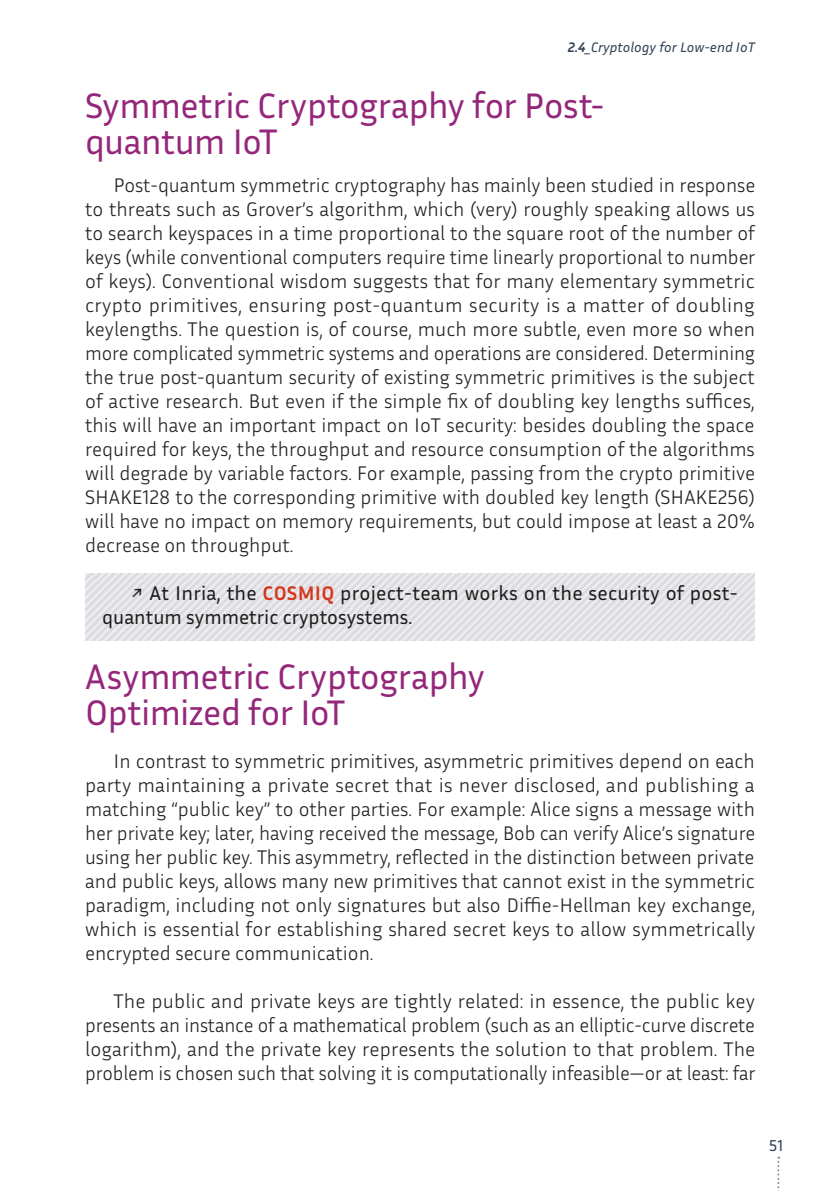
<style>
.page{position:relative;width:840px;height:1191px;background:#fff}
.page>*{position:absolute;margin:0;border:0;box-sizing:border-box;transform-origin:0 0}
.t1{font:36px/36px "Inria Sans";letter-spacing:-.01em;color:#95277b}
.t2{font:300 20px/24px "Inria Sans";color:#231f20;text-align:justify}
.t3{font:20px/24px "Inria Sans";letter-spacing:.01em;color:#231f20}
.t4{font:16px "Inria Sans";color:#304055}
.t5{font:italic 14px "Inria Sans";color:#304055}
.s1{font-weight:700}
.s2{font-weight:700;color:#ef3e22}
</style>
<div class="page">
<svg style="left:777px;top:1157px;width:1px;height:34px"></svg>
<div style="left:85px;top:574px;width:669px;height:67px;background:#e5e5e8"></div>
<p class="t5" style="left:567px;top:38px;width:188px"><span class="s1">2.4_</span>Cryptology for Low-end IoT</p>
<h1 class="t1" style="left:85px;top:87px;width:520px">Symmetric Cryptography for Post&shy;quantum IoT</h1>
<p class="t2" style="left:85px;top:172px;width:671px;text-indent:28px">Post-quantum symmetric cryptography has mainly been studied in response to threats such as Grover’s algorithm, which (very) roughly speaking allows us to search keyspaces in a time proportional to the square root of the number of keys (while conventional computers require time linearly proportional to number of keys). Conventional wisdom suggests that for many elementary symmetric crypto primitives, ensuring post-quantum security is a matter of doubling keylengths. The question is, of course, much more subtle, even more so when more complicated symmetric systems and operations are considered. Determining the true post-quantum security of existing symmetric primitives is the subject of active research. But even if the simple fix of doubling key lengths suffices, this will have an important impact on IoT security: besides doubling the space required for keys, the throughput and resource consumption of the algorithms will degrade by variable factors. For example, passing from the crypto primitive SHAKE128 to the corresponding primitive with doubled key length (SHAKE256) will have no impact on memory requirements, but could impose at least a 20% decrease on throughput.</p>
<p class="t3" style="left:102px;top:581px;width:636px;text-indent:28px">↗ At Inria, the <span class="s2">COSMIQ</span> project-team works on the security of post&shy;quantum symmetric cryptosystems.</p>
<h1 class="t1" style="left:85px;top:657px;width:401px">Asymmetric Cryptography<br>Optimized for IoT</h1>
<p class="t2" style="left:85px;top:748px;width:671px;text-indent:28px">In contrast to symmetric primitives, asymmetric primitives depend on each party maintaining a private secret that is never disclosed, and publishing a matching “public key” to other parties. For example: Alice signs a message with her private key; later, having received the message, Bob can verify Alice’s signature using her public key. This asymmetry, reflected in the distinction between private and public keys, allows many new primitives that cannot exist in the symmetric paradigm, including not only signatures but also Diffie-Hellman key exchange, which is essential for establishing shared secret keys to allow symmetrically encrypted secure communication.</p>
<p class="t2" style="left:85px;top:988px;width:671px;text-indent:28px">The public and private keys are tightly related: in essence, the public key presents an instance of a mathematical problem (such as an elliptic-curve discrete logarithm), and the private key represents the solution to that problem. The problem is chosen such that solving it is computationally infeasible—or at least: far</p>
<p class="t4" style="left:768px;top:1135px;width:15px">51</p>
</div>
